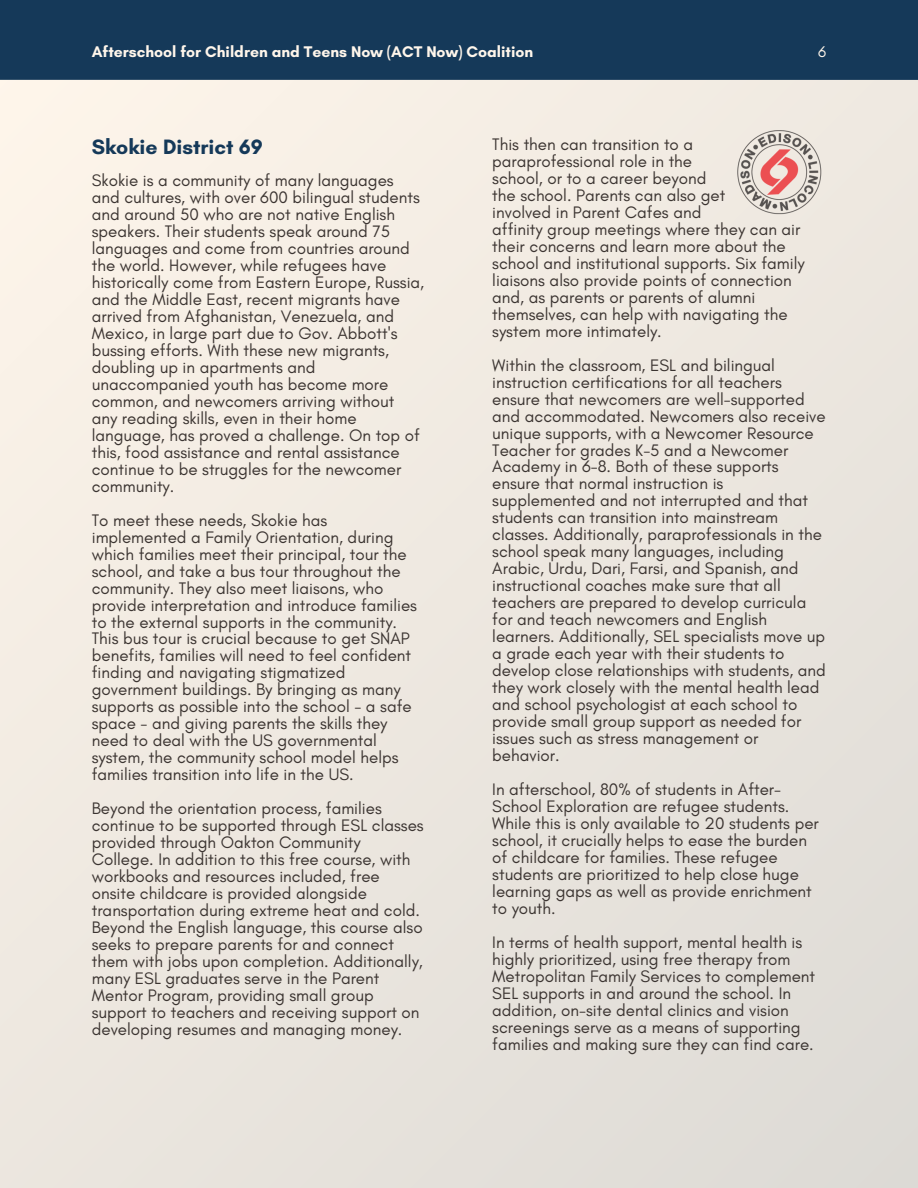
<style>
.page{position:relative;width:918px;height:1188px;background:#fff}
.page>*{position:absolute;margin:0;border:0;box-sizing:border-box;transform-origin:0 0}
.t1{font:700 21.15px "Glacial Indifference";color:#153959}
.t2{font:16.95px/17px "Glacial Indifference";color:#3b3431}
.t3{font:700 15.75px "Glacial Indifference";color:#fff6eb}
.t4{font:15.75px "Glacial Indifference";color:#fff6eb}
</style>
<div class="page">
<div style="left:0;top:0;width:918px;height:79px;background:#153959"></div>
<div style="left:0;top:79px;width:918px;height:1108px;background:linear-gradient(to right,#f5eee5,#e5e1db)"></div>
<img style="left:734px;top:125px;width:92px;height:92px">
<h2 class="t3" style="left:92px;top:42px;width:443px">Afterschool for Children and Teens Now (ACT Now) Coalition</h2>
<p class="t4" style="left:818px;top:42px;width:10px">6</p>
<p class="t1" style="left:92px;top:134px;width:173px">Skokie District 69</p>
<p class="t2" style="left:92px;top:172px;width:334px">Skokie is a community of many languages and cultures, with over 600 bilingual students and around 50 who are not native English speakers. Their students speak around 75 languages and come from countries around the world. However, while refugees have historically come from Eastern Europe, Russia, and the Middle East, recent migrants have arrived from Afghanistan, Venezuela, and Mexico, in large part due to Gov. Abbott's bussing efforts. With these new migrants, doubling up in apartments and unaccompanied youth has become more common, and newcomers arriving without<br>any reading skills, even in their home language, has proved a challenge. On top of this, food assistance and rental assistance continue to be struggles for the newcomer community.</p>
<h1 class="t2" style="left:92px;top:511px;width:327px">To meet these needs, Skokie has implemented a Family Orientation, during which families meet their principal, tour the school, and take a bus tour throughout the community. They also meet liaisons, who provide interpretation and introduce families to the external supports in the community.<br>This bus tour is crucial because to get SNAP benefits, families will need to feel confident finding and navigating stigmatized government buildings. By bringing as many supports as possible into the school - a safe space - and giving parents the skills they need to deal with the US governmental system, the community school model helps families transition into life in the US.</h1>
<p class="t2" style="left:92px;top:800px;width:334px">Beyond the orientation process, families continue to be supported through ESL classes provided through Oakton Community College. In addition to this free course, with workbooks and resources included, free onsite childcare is provided alongside transportation during extreme heat and cold.<br>Beyond the English language, this course also seeks to prepare parents for and connect them with jobs upon completion. Additionally, many ESL graduates serve in the Parent Mentor Program, providing small group support to teachers and receiving support on developing resumes and managing money.</p>
<p class="t2" style="left:492px;top:135px;width:235px">This then can transition to a paraprofessional role in the school, or to a career beyond the school. Parents can also get involved in Parent Cafes and</p>
<p class="t2" style="left:492px;top:220px;width:314px">affinity group meetings where they can air their concerns and learn more about the school and institutional supports. Six family liaisons also provide points of connection and, as parents or parents of alumni themselves, can help with navigating the system more intimately.</p>
<p class="t2" style="left:492px;top:356px;width:335px">Within the classroom, ESL and bilingual instruction certifications for all teachers ensure that newcomers are well-supported and accommodated. Newcomers also receive unique supports, with a Newcomer Resource Teacher for grades K-5 and a Newcomer Academy in 6-8. Both of these supports ensure that normal instruction is supplemented and not interrupted and that students can transition into mainstream classes. Additionally, paraprofessionals in the school speak many languages, including Arabic, Urdu, Dari, Farsi, and Spanish, and instructional coaches make sure that all teachers are prepared to develop curricula for and teach newcomers and English learners. Additionally, SEL specialists move up a grade each year with their students to develop close relationships with students, and they work closely with the mental health lead and school psychologist at each school to provide small group support as needed for issues such as stress management or behavior.</p>
<p class="t2" style="left:492px;top:781px;width:328px">In afterschool, 80% of students in After-School Exploration are refugee students.<br>While this is only available to 20 students per school, it crucially helps to ease the burden of childcare for families. These refugee students are prioritized to help close huge learning gaps as well as provide enrichment to youth.</p>
<p class="t2" style="left:492px;top:933px;width:324px">In terms of health support, mental health is highly prioritized, using free therapy from Metropolitan Family Services to complement SEL supports in and around the school. In addition, on-site dental clinics and vision screenings serve as a means of supporting families and making sure they can find care.</p>
</div>
